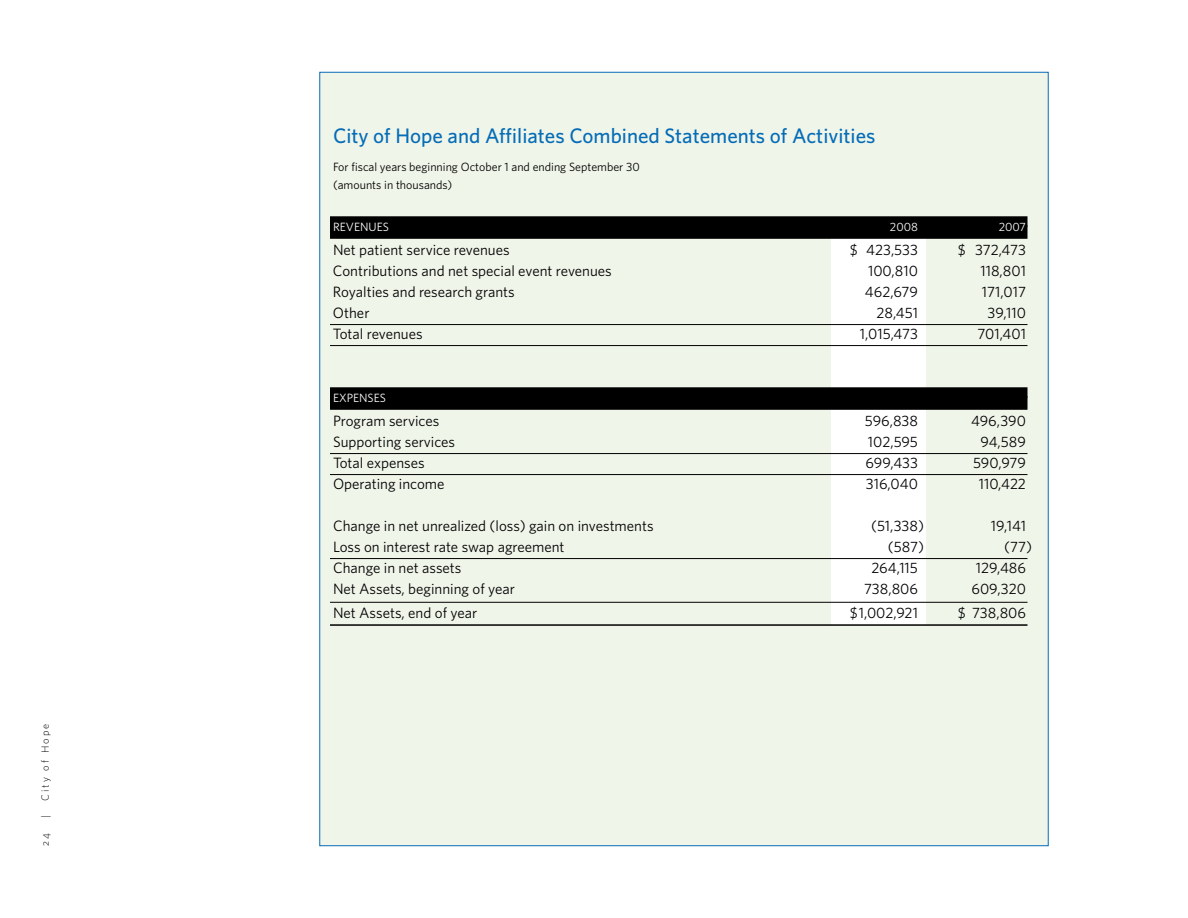
<style>
.page{position:relative;width:1188px;height:918px;background:#fff}
.page>*{position:absolute;margin:0;border:0;box-sizing:border-box;transform-origin:0 0}
.t1{font:500 21px "Whitney";color:#056cb6}
.t2{font:15px "Whitney";color:#000}
.t3{font:12px/18px "Whitney";color:#000}
.t4{font:12px "Whitney";color:#fff}
.t5{font:300 10.5px "Whitney";letter-spacing:.2em;color:#000}
.t6{font:10.5px "Whitney Light SC";color:#000}
</style>
<div class="page">
<div style="left:320px;top:72px;width:729px;height:774px;background:#f0f5ea;border:1px solid #056cb6"></div>
<div style="left:831px;top:238px;width:95px;height:387px;background:#fff"></div>
<div style="left:330px;top:216px;width:698px;height:11px;background:#000"></div>
<div style="left:330px;top:225px;width:698px;height:14px;background:#000"></div>
<hr style="left:330px;top:324px;width:698px;height:1px;background:#000">
<hr style="left:330px;top:345px;width:698px;height:1px;background:#000">
<div style="left:330px;top:387px;width:698px;height:11px;background:#000"></div>
<div style="left:330px;top:396px;width:698px;height:14px;background:#000"></div>
<hr style="left:330px;top:453px;width:698px;height:1px;background:#000">
<hr style="left:330px;top:474px;width:698px;height:1px;background:#000">
<hr style="left:330px;top:558px;width:698px;height:1px;background:#000">
<hr style="left:330px;top:602px;width:698px;height:1px;background:#000">
<hr style="left:330px;top:624px;width:698px;height:2px;background:#000">
<p class="t5" style="left:39px;top:801px;width:79px;rotate:-90deg">City of Hope</p>
<p class="t6" style="left:39px;top:818px;width:4px;rotate:-90deg">|</p>
<p class="t6" style="left:39px;top:846px;width:14px;rotate:-90deg">24</p>
<h1 class="t1" style="left:333px;top:123px;width:544px">City of H ope and Affiliates Combined Statements of Activities</h1>
<p class="t3" style="left:333px;top:158px;width:308px">For fiscal years beginning October 1 and ending September 30 (amounts in thousands)</p>
<p class="t4" style="left:333px;top:220px;width:15px">Revenues</p>
<p class="t4" style="left:890px;top:220px;width:30px">2008</p>
<p class="t4" style="left:999px;top:220px;width:29px">2007</p>
<p class="t2" style="left:333px;top:241px;width:178px">Net patient service revenues</p>
<p class="t2" style="left:850px;top:241px;width:70px">$ 423,533</p>
<p class="t2" style="left:958px;top:241px;width:70px">$ 372,473</p>
<p class="t2" style="left:333px;top:262px;width:280px">Contributions and net special event revenues</p>
<p class="t2" style="left:868px;top:262px;width:51px">100,810</p>
<p class="t2" style="left:980px;top:262px;width:47px">118,801</p>
<p class="t2" style="left:333px;top:283px;width:183px">Royalties and research grants</p>
<p class="t2" style="left:865px;top:283px;width:55px">462,679</p>
<p class="t2" style="left:982px;top:283px;width:46px">171,017</p>
<p class="t2" style="left:333px;top:304px;width:38px">Other</p>
<p class="t2" style="left:876px;top:304px;width:43px">28,451</p>
<p class="t2" style="left:988px;top:304px;width:40px">39,110</p>
<p class="t2" style="left:333px;top:325px;width:91px">Total revenues</p>
<p class="t2" style="left:860px;top:325px;width:60px">1,015,473</p>
<p class="t2" style="left:978px;top:325px;width:50px">701,401</p>
<p class="t4" style="left:333px;top:391px;width:14px">Expenses</p>
<p class="t2" style="left:333px;top:412px;width:108px">Program services</p>
<p class="t2" style="left:865px;top:412px;width:55px">596,838</p>
<p class="t2" style="left:971px;top:412px;width:56px">496,390</p>
<p class="t2" style="left:333px;top:433px;width:124px">Supporting services</p>
<p class="t2" style="left:868px;top:433px;width:52px">102,595</p>
<p class="t2" style="left:980px;top:433px;width:47px">94,589</p>
<p class="t2" style="left:333px;top:454px;width:93px">Total expenses</p>
<p class="t2" style="left:866px;top:454px;width:54px">699,433</p>
<p class="t2" style="left:973px;top:454px;width:54px">590,979</p>
<p class="t2" style="left:333px;top:475px;width:113px">Operating income</p>
<p class="t2" style="left:866px;top:475px;width:54px">316,040</p>
<p class="t2" style="left:979px;top:475px;width:49px">110,422</p>
<p class="t2" style="left:333px;top:517px;width:322px">Change in net unrealized (loss) gain on investments</p>
<p class="t2" style="left:871px;top:517px;width:54px">(51,338)</p>
<p class="t2" style="left:991px;top:517px;width:37px">19,141</p>
<p class="t2" style="left:333px;top:538px;width:233px">Loss on interest rate swap agreement</p>
<p class="t2" style="left:888px;top:538px;width:38px">(587)</p>
<p class="t2" style="left:1004px;top:538px;width:29px">(77)</p>
<p class="t2" style="left:333px;top:559px;width:130px">Change in net assets</p>
<p class="t2" style="left:871px;top:559px;width:48px">264,115</p>
<p class="t2" style="left:976px;top:559px;width:52px">129,486</p>
<p class="t2" style="left:333px;top:580px;width:184px">Net Assets, beginning of year</p>
<p class="t2" style="left:864px;top:580px;width:55px">738,806</p>
<p class="t2" style="left:972px;top:580px;width:56px">609,320</p>
<p class="t2" style="left:333px;top:604px;width:146px">Net Assets, end of year</p>
<p class="t2" style="left:850px;top:604px;width:70px">$1,002,921</p>
<p class="t2" style="left:958px;top:604px;width:70px">$ 738,806</p>
</div>
